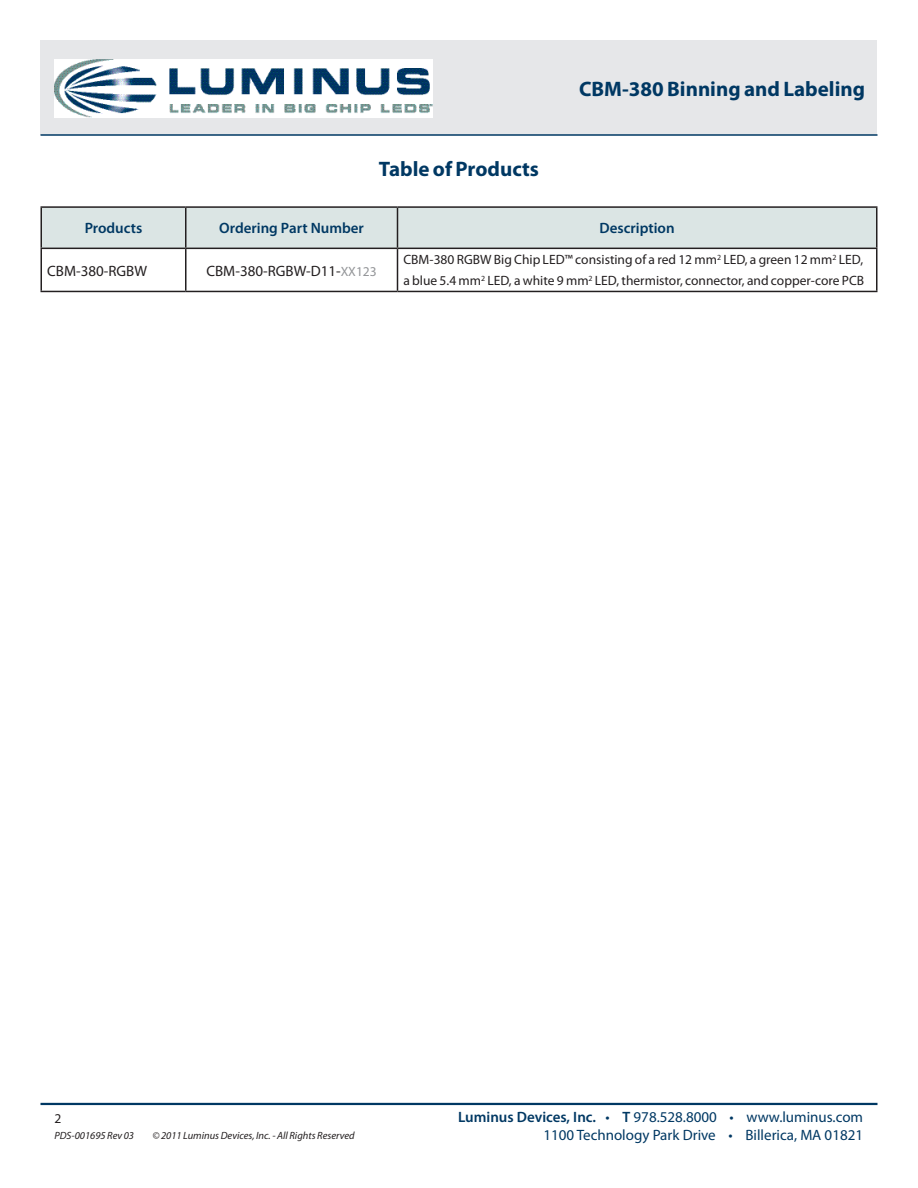
<style>
.page{position:relative;width:918px;height:1188px;background:#fff}
.page>*{position:absolute;margin:0;border:0;box-sizing:border-box;transform-origin:0 0}
.DS_Title1{font:700 21px "Myriad Pro";color:#003863}
.t1{font:15px "Myriad Pro";color:#003863}
.t2{font:600 15px "Myriad Pro";color:#003863}
.t3{font:15px "Myriad Pro";color:#231f20}
.DS_Body{font:13.5px/21px "Myriad Pro";color:#231f20}
.zzFooterRight2{font:13.5px "Myriad Pro";color:#231f20}
.zzFooterRight1{font:italic 10.5px "Myriad Pro";color:#231f20}
.s1{color:#ed028c}
.s2{font-size:13.5px;color:#939598}
.s3{font-weight:600}
</style>
<div class="page">
<div style="left:40px;top:40px;width:838px;height:95px;background:#e6e7e9"></div>
<hr style="left:40px;top:1103px;width:838px;height:2px;background:#003863">
<hr style="left:40px;top:134px;width:838px;height:2px;background:#003863">
<img style="left:54px;top:59px;width:378px;height:59px">
<div style="left:42px;top:208px;width:834px;height:40px;background:#dbe5e4"></div>
<hr style="left:185px;top:249px;width:2px;height:42px;background:#231f20">
<hr style="left:397px;top:249px;width:1px;height:42px;background:#231f20">
<hr style="left:40px;top:291px;width:146px;height:1px;background:#231f20">
<hr style="left:186px;top:291px;width:212px;height:1px;background:#231f20">
<hr style="left:398px;top:291px;width:480px;height:1px;background:#231f20">
<hr style="left:40px;top:206px;width:146px;height:2px;background:#231f20">
<hr style="left:40px;top:208px;width:2px;height:40px;background:#231f20">
<hr style="left:186px;top:206px;width:212px;height:2px;background:#231f20">
<hr style="left:185px;top:208px;width:2px;height:40px;background:#231f20">
<hr style="left:398px;top:206px;width:480px;height:2px;background:#231f20">
<hr style="left:397px;top:208px;width:1px;height:40px;background:#231f20">
<hr style="left:876px;top:208px;width:2px;height:40px;background:#231f20">
<hr style="left:40px;top:248px;width:146px;height:1px;background:#231f20">
<hr style="left:40px;top:249px;width:2px;height:42px;background:#231f20">
<hr style="left:186px;top:248px;width:212px;height:1px;background:#231f20">
<hr style="left:398px;top:248px;width:480px;height:1px;background:#231f20">
<hr style="left:876px;top:249px;width:2px;height:42px;background:#231f20">
<p class="DS_Title1" style="left:379px;top:156px;width:162px">Table of Products</p>
<p class="DS_Title1" style="left:579px;top:75px;width:287px">CBM-380 Binning and Labeling</p>
<h1 class="DS_Title1" style="left:608px;top:75px;width:252px"><span class="s1">(Part #)</span> Product Dat sheet</h1>
<p class="t2" style="left:85px;top:219px;width:59px">Products</p>
<p class="t2" style="left:219px;top:219px;width:146px">Ordering Part Number</p>
<p class="t2" style="left:600px;top:219px;width:77px">Description</p>
<p class="t3" style="left:47px;top:261px;width:101px">CBM-380-RGBW</p>
<p class="t3" style="left:206px;top:261px;width:172px">CBM-380-RGBW-D11-<span class="s2">XX123</span></p>
<p class="DS_Body" style="left:404px;top:249px;width:462px">CBM-380 RGBW Big Chip LED™ consisting of a red 12 mm<sup>2</sup> LED, a green 12 mm<sup>2</sup> LED, a blue 5.4 mm<sup>2</sup> LED, a white 9 mm<sup>2</sup> LED, thermistor, connector, and copper-core PCB</p>
<p class="zzFooterRight2" style="left:54px;top:1110px;width:8px">2</p>
<p class="zzFooterRight1" style="left:54px;top:1129px;width:81px">PDS-001695 Rev 03</p>
<p class="zzFooterRight1" style="left:152px;top:1129px;width:204px">© 2011 Luminus Devices, Inc. - All Rights Reserved</p>
<p class="t1" style="left:458px;top:1108px;width:407px"><span class="s3">Luminus Devices, Inc.</span> • <span class="s3">T</span> 978.528.8000 • www.luminus.com</p>
<p class="t1" style="left:543px;top:1126px;width:321px">1100 Technology Park Drive • Billerica, MA 01821</p>
</div>
